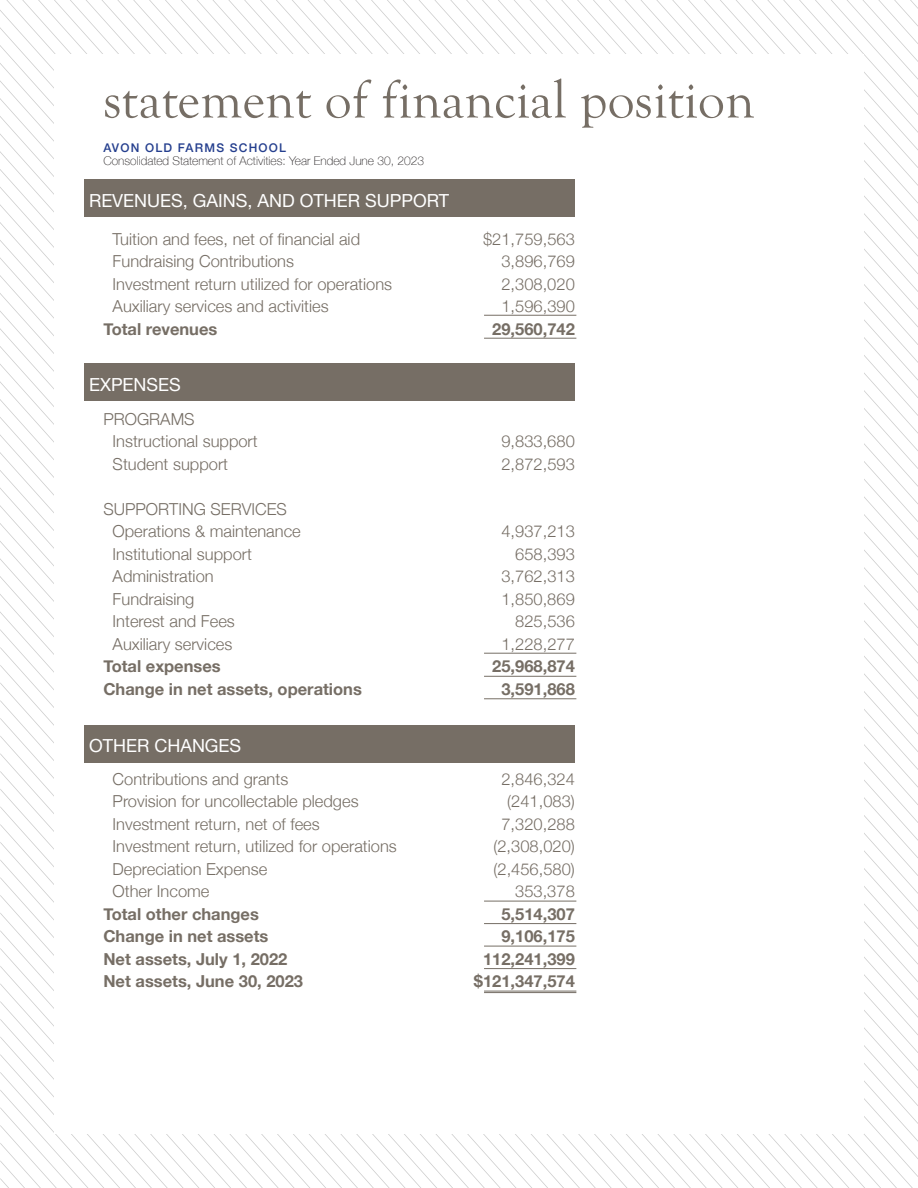
<style>
.page{position:relative;width:918px;height:1188px;background:#fff}
.page>*{position:absolute;margin:0;border:0;box-sizing:border-box;transform-origin:0 0}
.t1{font:54px "Goudy Old Style T";color:#766e65}
.t2{font:18px "Helvetica Neue";color:#fff}
.t3{font:300 16.5px "Helvetica Neue";color:#766e65}
.t4{font:700 16.5px "Helvetica Neue";color:#766e65}
.t5{font:100 12px "Helvetica Neue";color:#231f20}
.t6{font:500 12px "Helvetica Neue";letter-spacing:.1em;color:#253f8e}
</style>
<div class="page">
<svg style="left:0;top:304px;width:54px;height:326px"></svg>
<svg style="left:0;top:934px;width:417px;height:254px"></svg>
<div style="left:54px;top:54px;width:810px;height:1080px;background:#fff"></div>
<div style="left:84px;top:179px;width:491px;height:38px;background:#766e65"></div>
<div style="left:84px;top:363px;width:491px;height:38px;background:#766e65"></div>
<div style="left:84px;top:725px;width:491px;height:38px;background:#766e65"></div>
<hr style="left:484px;top:315px;width:92px;height:1px;background:#766e65">
<hr style="left:484px;top:338px;width:92px;height:1px;background:#766e65">
<hr style="left:484px;top:653px;width:92px;height:1px;background:#766e65">
<hr style="left:484px;top:676px;width:92px;height:1px;background:#766e65">
<hr style="left:484px;top:699px;width:92px;height:1px;background:#766e65">
<hr style="left:484px;top:901px;width:92px;height:1px;background:#766e65">
<hr style="left:484px;top:923px;width:92px;height:1px;background:#766e65">
<hr style="left:484px;top:946px;width:92px;height:1px;background:#766e65">
<hr style="left:484px;top:968px;width:92px;height:1px;background:#766e65">
<hr style="left:484px;top:991px;width:92px;height:1px;background:#766e65">
<hr style="left:484px;top:992px;width:92px;height:1px;background:#766e65">
<p class="t1" style="left:103px;top:70px;width:653px">statement of financial position</p>
<p class="t6" style="left:103px;top:138px;width:184px">AVON OLD FARMS SCHOOL</p>
<p class="t5" style="left:103px;top:152px;width:322px">Consolidated Statement of Activities: Year Ended June 30, 2023</p>
<p class="t2" style="left:89px;top:187px;width:362px">REVENUES, GAINS, AND OTHER SUPPORT</p>
<p class="t3" style="left:113px;top:226px;width:249px">Tuition and fees, net of financial aid</p>
<p class="t3" style="left:483px;top:226px;width:93px">$21,759,563</p>
<p class="t3" style="left:113px;top:248px;width:183px">Fundraising Contributions</p>
<p class="t3" style="left:501px;top:248px;width:75px">3,896,769</p>
<p class="t3" style="left:113px;top:271px;width:281px">Investment return utilized for operations</p>
<p class="t3" style="left:501px;top:271px;width:75px">2,308,020</p>
<p class="t3" style="left:113px;top:293px;width:218px">Auxiliary services and activities</p>
<p class="t3" style="left:501px;top:293px;width:75px">1,596,390</p>
<p class="t4" style="left:103px;top:316px;width:115px">Total revenues</p>
<p class="t4" style="left:492px;top:316px;width:84px">29,560,742</p>
<p class="t2" style="left:89px;top:371px;width:93px">EXPENSES</p>
<p class="t3" style="left:103px;top:406px;width:93px">PROGRAMS</p>
<p class="t3" style="left:113px;top:428px;width:147px">Instructional support</p>
<p class="t3" style="left:501px;top:428px;width:75px">9,833,680</p>
<p class="t3" style="left:113px;top:451px;width:117px">Student support</p>
<p class="t3" style="left:501px;top:451px;width:75px">2,872,593</p>
<p class="t3" style="left:103px;top:496px;width:185px">SUPPORTING SERVICES</p>
<p class="t3" style="left:113px;top:518px;width:190px">Operations &amp; maintenance</p>
<p class="t3" style="left:501px;top:518px;width:75px">4,937,213</p>
<p class="t3" style="left:113px;top:541px;width:141px">Institutional support</p>
<p class="t3" style="left:515px;top:541px;width:61px">658,393</p>
<p class="t3" style="left:113px;top:563px;width:103px">Administration</p>
<p class="t3" style="left:501px;top:563px;width:75px">3,762,313</p>
<p class="t3" style="left:113px;top:586px;width:83px">Fundraising</p>
<p class="t3" style="left:501px;top:586px;width:75px">1,850,869</p>
<p class="t3" style="left:113px;top:608px;width:124px">Interest and Fees</p>
<p class="t3" style="left:515px;top:608px;width:61px">825,536</p>
<p class="t3" style="left:113px;top:631px;width:121px">Auxiliary services</p>
<p class="t3" style="left:501px;top:631px;width:75px">1,228,277</p>
<p class="t4" style="left:103px;top:653px;width:119px">Total expenses</p>
<p class="t4" style="left:492px;top:653px;width:84px">25,968,874</p>
<p class="t4" style="left:103px;top:676px;width:260px">Change in net assets, operations</p>
<p class="t4" style="left:501px;top:676px;width:75px">3,591,868</p>
<p class="t2" style="left:89px;top:733px;width:154px">OTHER CHANGES</p>
<p class="t3" style="left:113px;top:766px;width:177px">Contributions and grants</p>
<p class="t3" style="left:501px;top:766px;width:75px">2,846,324</p>
<p class="t3" style="left:113px;top:788px;width:248px">Provision for uncollectable pledges</p>
<p class="t3" style="left:507px;top:788px;width:69px">(241,083)</p>
<p class="t3" style="left:113px;top:811px;width:209px">Investment return, net of fees</p>
<p class="t3" style="left:501px;top:811px;width:75px">7,320,288</p>
<p class="t3" style="left:113px;top:833px;width:286px">Investment return, utilized for operations</p>
<p class="t3" style="left:494px;top:833px;width:83px">(2,308,020)</p>
<p class="t3" style="left:113px;top:856px;width:156px">Depreciation Expense</p>
<p class="t3" style="left:494px;top:856px;width:83px">(2,456,580)</p>
<p class="t3" style="left:113px;top:878px;width:98px">Other Income</p>
<p class="t3" style="left:515px;top:878px;width:61px">353,378</p>
<p class="t4" style="left:103px;top:901px;width:157px">Total other changes</p>
<p class="t4" style="left:501px;top:901px;width:75px">5,514,307</p>
<p class="t4" style="left:103px;top:923px;width:167px">Change in net assets</p>
<p class="t4" style="left:501px;top:923px;width:75px">9,106,175</p>
<p class="t4" style="left:103px;top:946px;width:186px">Net assets, July 1, 2022</p>
<p class="t4" style="left:483px;top:946px;width:93px">112,241,399</p>
<p class="t4" style="left:103px;top:968px;width:201px">Net assets, June 30, 2023</p>
<p class="t4" style="left:474px;top:968px;width:102px">$121,347,574</p>
</div>
